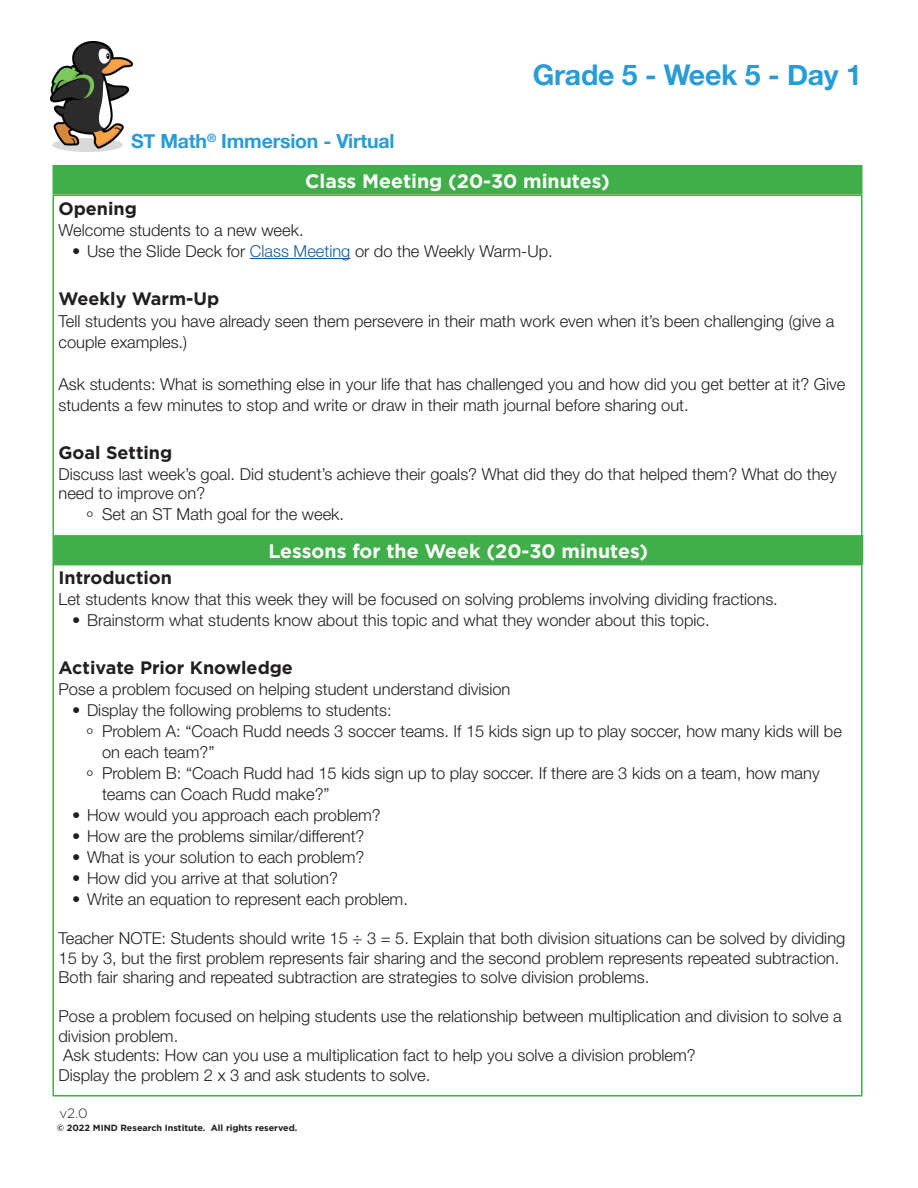
<style>
.page{position:relative;width:918px;height:1188px;background:#fff}
.page>*{position:absolute;margin:0;border:0;box-sizing:border-box;transform-origin:0 0}
.Document_Title{font:700 28.5px "Helvetica Neue";letter-spacing:-.01em;color:#289cd7}
.White_text_on_green{font:700 19.5px "Gotham";color:#fff}
.Immersion_title{font:700 19.5px "Helvetica Neue";letter-spacing:-.01em;color:#289cd7}
.Bold_Section_Header{font:700 18px "Gotham";color:#231f20}
.Section_Title{font:700 18px "Gotham";color:#231f20}
.Plain_text{font:300 16.5px/21px "Helvetica Neue LT Pro";color:#231f20}
.Bullet_Level_1{font:300 16.5px "Helvetica Neue LT Pro";color:#231f20}
.t1{font:300 13.5px "Gotham";color:#231f20}
.t2{font:700 9px "Gotham";color:#231f20}
.s1{color:#175d9e}
</style>
<div class="page">
<div style="left:53px;top:166px;width:809px;height:28px;background:#40ae49"></div>
<div style="left:52px;top:165px;width:810px;height:29px;border:2px solid #40ae49"></div>
<hr style="left:250px;top:258px;width:100px;height:1px;background:#175d9e">
<div style="left:54px;top:536px;width:808px;height:28px;background:#40ae49"></div>
<div style="left:53px;top:535px;width:810px;height:30px;border:2px solid #40ae49"></div>
<img style="left:50px;top:41px;width:83px;height:110px">
<p class="Immersion_title" style="left:131px;top:126px;width:265px">ST Math<sup>®</sup> Immersion - Virtual</p>
<p class="Document_Title" style="left:533px;top:53px;width:331px">Grade 5 - Week 5 - Day 1</p>
<p class="White_text_on_green" style="left:305px;top:168px;width:306px">Class Meeting (20-30 minutes)</p>
<p class="Section_Title" style="left:58px;top:197px;width:80px">Opening</p>
<p class="Plain_text" style="left:58px;top:219px;width:247px">Welcome students to a new week.</p>
<p class="Bullet_Level_1" style="left:72px;top:241px;width:482px">• Use the Slide Deck for <span class="s1">Class Meeting</span> or do the Weekly Warm-Up.</p>
<p class="Bold_Section_Header" style="left:58px;top:286px;width:162px">Weekly Warm-Up</p>
<p class="Plain_text" style="left:58px;top:310px;width:777px">Tell students you have already seen them persevere in their math work even when it’s been challenging (give a couple examples.)</p>
<p class="Plain_text" style="left:58px;top:373px;width:788px">Ask students: What is something else in your life that has challenged you and how did you get better at it? Give students a few minutes to stop and write or draw in their math journal before sharing out.</p>
<p class="Bold_Section_Header" style="left:58px;top:440px;width:115px">Goal Setting</p>
<p class="Plain_text" style="left:58px;top:464px;width:780px;line-height:19.5px">Discuss last week’s goal. Did student’s achieve their goals? What did they do that helped them? What do they need to improve on?</p>
<p class="Plain_text" style="left:87px;top:504px;width:259px">º Set an ST Math goal for the week.</p>
<p class="White_text_on_green" style="left:268px;top:538px;width:381px">Lessons for the Week (20-30 minutes)</p>
<p class="Bold_Section_Header" style="left:58px;top:566px;width:115px">Introduction</p>
<p class="Plain_text" style="left:58px;top:589px;width:721px">Let students know that this week they will be focused on solving problems involving dividing fractions.</p>
<p class="Bullet_Level_1" style="left:72px;top:610px;width:639px">• Brainstorm what students know about this topic and what they wonder about this topic.</p>
<p class="Bold_Section_Header" style="left:58px;top:656px;width:236px">Activate Prior Knowledge</p>
<p class="Plain_text" style="left:58px;top:678px;width:453px">Pose a problem focused on helping student understand division</p>
<p class="Bullet_Level_1" style="left:72px;top:700px;width:321px">• Display the following problems to students:</p>
<p class="Plain_text" style="left:102px;top:720px;width:741px;text-indent:-15px">º Problem A: “Coach Rudd needs 3 soccer teams. If 15 kids sign up to play soccer, how many kids will be on each team?”</p>
<p class="Plain_text" style="left:102px;top:762px;width:719px;text-indent:-15px">º Problem B: “Coach Rudd had 15 kids sign up to play soccer. If there are 3 kids on a team, how many teams can Coach Rudd make?”</p>
<p class="Bullet_Level_1" style="left:72px;top:805px;width:310px">• How would you approach each problem?</p>
<p class="Bullet_Level_1" style="left:72px;top:826px;width:294px">• How are the problems similar/different?</p>
<p class="Bullet_Level_1" style="left:72px;top:847px;width:294px">• What is your solution to each problem?</p>
<p class="Bullet_Level_1" style="left:72px;top:868px;width:267px">• How did you arrive at that solution?</p>
<p class="Bullet_Level_1" style="left:72px;top:889px;width:337px">• Write an equation to represent each problem.</p>
<p class="Plain_text" style="left:58px;top:928px;width:788px;line-height:19.5px">Teacher NOTE: Students should write 15 ÷ 3 = 5. Explain that both division situations can be solved by dividing<br>15 by 3, but the first problem represents fair sharing and the second problem represents repeated subtraction.<br>Both fair sharing and repeated subtraction are strategies to solve division problems.</p>
<p class="Plain_text" style="left:58px;top:1006px;width:785px;line-height:19.5px">Pose a problem focused on helping students use the relationship between multiplication and division to solve a division problem.</p>
<p class="Plain_text" style="left:63px;top:1044px;width:634px">Ask students: How can you use a multiplication fact to help you solve a division problem?</p>
<p class="Plain_text" style="left:58px;top:1064px;width:373px">Display the problem 2 x 3 and ask students to solve.</p>
<p class="t1" style="left:59px;top:1104px;width:30px">v2.0</p>
<p class="t2" style="left:57px;top:1122px;width:242px">© 2022 MIND Research Institute. All rights reserved.</p>
</div>
